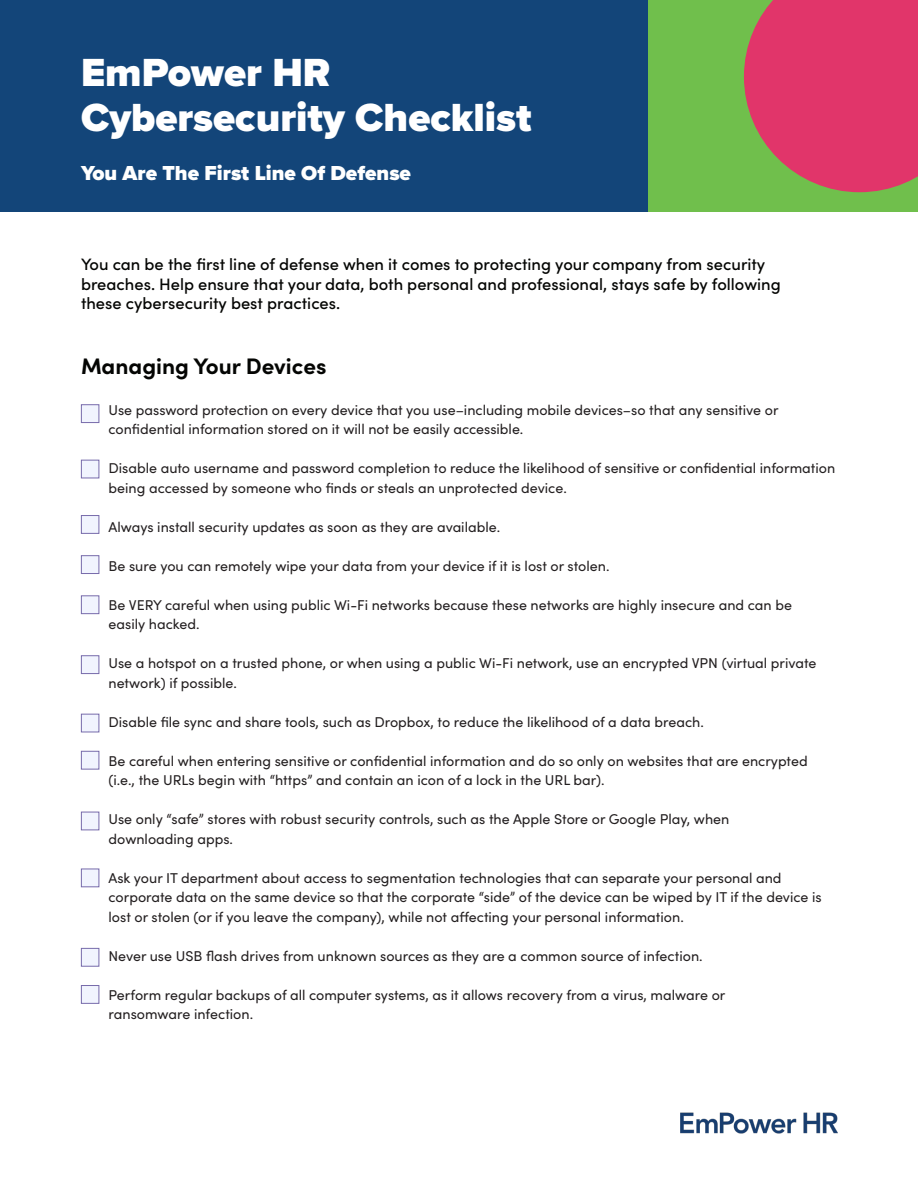
<style>
.page{position:relative;width:918px;height:1188px;background:#fff}
.page>*{position:absolute;margin:0;border:0;box-sizing:border-box;transform-origin:0 0}
.t1{font:900 40.65px "Proxima Nova";color:#fff}
.t2{font:700 22.5px "Sofia Pro";color:#040503}
.t3{font:900 21px "Proxima Nova";color:#fff}
.t4{font:500 16.5px/19.5px "Sofia Pro";color:#040503}
.t5{font:14.25px/19.5px "Sofia Pro";color:#231f20}
</style>
<div class="page">
<div style="left:81px;top:404px;width:18px;height:19px;background:#f1f4fe;border:1px solid #776bab"></div>
<div style="left:81px;top:460px;width:18px;height:18px;background:#f1f4fe;border:1px solid #776bab"></div>
<div style="left:81px;top:515px;width:18px;height:19px;background:#f1f4fe;border:1px solid #776bab"></div>
<div style="left:0;top:0;width:918px;height:212px;background:#134579"></div>
<div style="left:81px;top:555px;width:18px;height:19px;background:#f1f4fe;border:1px solid #776bab"></div>
<img style="left:680px;top:1112px;width:157px;height:22px">
<div style="left:648px;top:0;width:270px;height:212px;background:#70bf4c"></div>
<svg style="left:744px;top:0;width:174px;height:192px;background:#d34566"></svg>
<div style="left:81px;top:595px;width:18px;height:19px;background:#f1f4fe;border:1px solid #776bab"></div>
<div style="left:81px;top:655px;width:18px;height:19px;background:#f1f4fe;border:1px solid #776bab"></div>
<div style="left:81px;top:714px;width:18px;height:18px;background:#f1f4fe;border:1px solid #776bab"></div>
<div style="left:81px;top:751px;width:18px;height:19px;background:#f1f4fe;border:1px solid #776bab"></div>
<div style="left:81px;top:812px;width:18px;height:18px;background:#f1f4fe;border:1px solid #776bab"></div>
<div style="left:81px;top:869px;width:18px;height:18px;background:#f1f4fe;border:1px solid #776bab"></div>
<div style="left:81px;top:948px;width:18px;height:19px;background:#f1f4fe;border:1px solid #776bab"></div>
<div style="left:81px;top:985px;width:18px;height:19px;background:#f1f4fe;border:1px solid #776bab"></div>
<p class="t1" style="left:81px;top:42px;width:251px">EmPower HR</p>
<p class="t1" style="left:81px;top:87px;width:452px">Cybersecurity Checklist</p>
<p class="t3" style="left:81px;top:158px;width:332px">You Are The First Line Of Defense</p>
<p class="t4" style="left:81px;top:254px;width:701px">You can be the first line of defense when it comes to protecting your company from security breaches. Help ensure that your data, both personal and professional, stays safe by following these cybersecurity best practices.</p>
<p class="t2" style="left:81px;top:348px;width:247px">Managing Your Devices</p>
<p class="t5" style="left:109px;top:399px;width:672px">Use password protection on every device that you use–including mobile devices–so that any sensitive or confidential information stored on it will not be easily accessible.</p>
<p class="t5" style="left:109px;top:458px;width:728px">Disable auto username and password completion to reduce the likelihood of sensitive or confidential information being accessed by someone who finds or steals an unprotected device.</p>
<p class="t5" style="left:109px;top:516px;width:393px">Always install security updates as soon as they are available.</p>
<p class="t5" style="left:109px;top:555px;width:502px">Be sure you can remotely wipe your data from your device if it is lost or stolen.</p>
<p class="t5" style="left:109px;top:594px;width:685px">Be VERY careful when using public Wi-Fi networks because these networks are highly insecure and can be easily hacked.</p>
<p class="t5" style="left:109px;top:653px;width:709px">Use a hotspot on a trusted phone, or when using a public Wi-Fi network, use an encrypted VPN (virtual private network) if possible.</p>
<p class="t5" style="left:109px;top:711px;width:597px">Disable file sync and share tools, such as Dropbox, to reduce the likelihood of a data breach.</p>
<p class="t5" style="left:109px;top:750px;width:701px">Be careful when entering sensitive or confidential information and do so only on websites that are encrypted (i.e., the URLs begin with “https” and contain an icon of a lock in the URL bar).</p>
<p class="t5" style="left:109px;top:809px;width:622px">Use only “safe” stores with robust security controls, such as the Apple Store or Google Play, when downloading apps.</p>
<p class="t5" style="left:109px;top:867px;width:715px">Ask your IT department about access to segmentation technologies that can separate your personal and corporate data on the same device so that the corporate “side” of the device can be wiped by IT if the device is lost or stolen (or if you leave the company), while not affecting your personal information.</p>
<p class="t5" style="left:109px;top:945px;width:596px">Never use USB flash drives from unknown sources as they are a common source of infection.</p>
<p class="t5" style="left:109px;top:984px;width:618px">Perform regular backups of all computer systems, as it allows recovery from a virus, malware or ransomware infection.</p>
</div>
